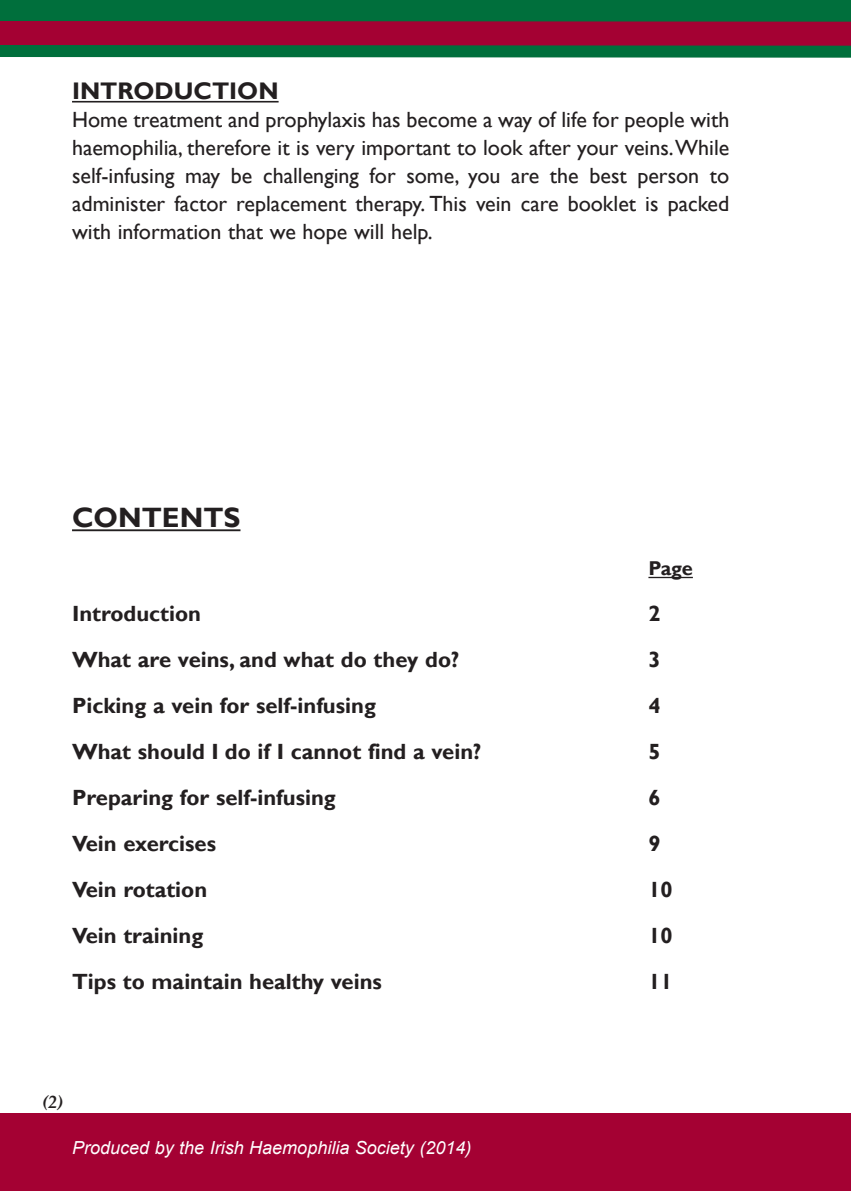
<style>
.page{position:relative;width:851px;height:1191px;background:#fff}
.page>*{position:absolute;margin:0;border:0;box-sizing:border-box;transform-origin:0 0}
.t1{font:700 28px "Gill Sans";color:#231f20}
.t2{font:700 24px "Gill Sans";color:#231f20}
.t3{font:22px/28px "Gill Sans";color:#231f20;text-align:justify}
.t4{font:700 22px "Gill Sans";color:#231f20}
.t5{font:700 20px "Gill Sans";color:#231f20}
.t6{font:italic 18px "Arial";color:#fff}
.t7{font:italic 700 18px "Book Antiqua";color:#231f20}
</style>
<div class="page">
<hr style="left:72px;top:101px;width:206px;height:1px;background:#231f20">
<hr style="left:72px;top:529px;width:168px;height:2px;background:#231f20">
<hr style="left:648px;top:577px;width:44px;height:1px;background:#231f20">
<div style="left:0;top:1113px;width:850px;height:78px;background:#a40133"></div>
<svg style="left:0;top:0;width:850px;height:58px;background:#46433a"></svg>
<p class="t2" style="left:72px;top:77px;width:208px">INTRODUCTION</p>
<p class="t3" style="left:72px;top:105px;width:658px">Home treatment and prophylaxis has become a way of life for people with haemophilia, therefore it is very important to look after your veins.While self-infusing may be challenging for some, you are the best person to administer factor replacement therapy. This vein care booklet is packed with information that we hope will help.</p>
<p class="t1" style="left:72px;top:501px;width:170px">CONTeNTs</p>
<p class="t5" style="left:648px;top:557px;width:46px">Page</p>
<p class="t4" style="left:72px;top:601px;width:130px">Introduction</p>
<p class="t4" style="left:648px;top:601px;width:14px">2</p>
<p class="t4" style="left:72px;top:647px;width:389px">What are veins, and what do they do?</p>
<p class="t4" style="left:648px;top:647px;width:14px">3</p>
<p class="t4" style="left:72px;top:693px;width:305px">Picking a vein for self-infusing</p>
<p class="t4" style="left:648px;top:693px;width:14px">4</p>
<p class="t4" style="left:72px;top:739px;width:411px">What should I do if I cannot find a vein?</p>
<p class="t4" style="left:648px;top:739px;width:14px">5</p>
<p class="t4" style="left:72px;top:785px;width:265px">Preparing for self-infusing</p>
<p class="t4" style="left:648px;top:785px;width:14px">6</p>
<p class="t4" style="left:72px;top:831px;width:146px">Vein exercises</p>
<p class="t4" style="left:648px;top:831px;width:14px">9</p>
<p class="t4" style="left:72px;top:877px;width:137px">Vein rotation</p>
<p class="t4" style="left:648px;top:877px;width:26px">10</p>
<p class="t4" style="left:72px;top:923px;width:133px">Vein training</p>
<p class="t4" style="left:648px;top:923px;width:26px">10</p>
<p class="t4" style="left:72px;top:969px;width:311px">Tips to maintain healthy veins</p>
<p class="t4" style="left:648px;top:969px;width:26px">11</p>
<p class="t7" style="left:43px;top:1090px;width:22px">(2)</p>
<p class="t6" style="left:72px;top:1137px;width:401px">Produced by the Irish Haemophilia Society (2014)</p>
</div>
